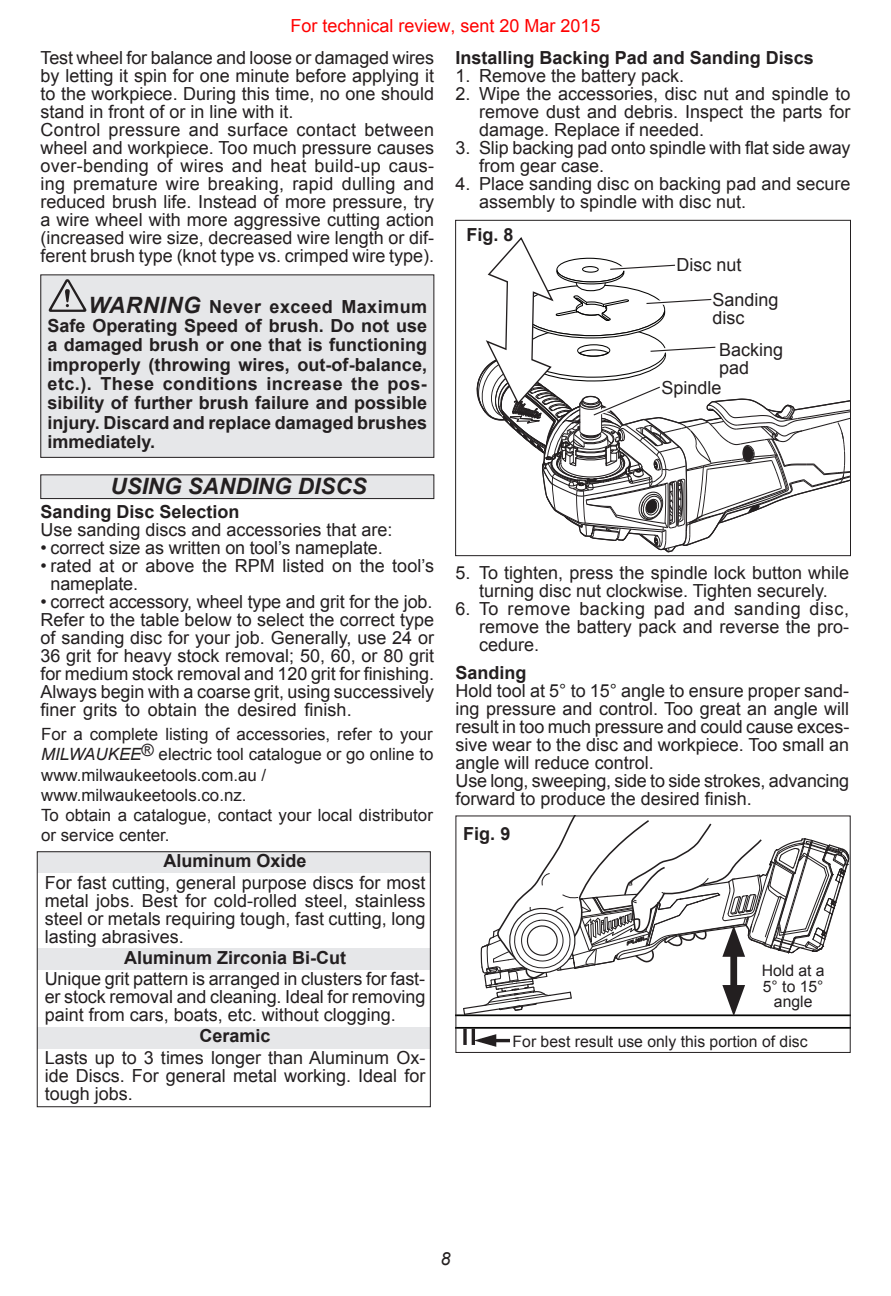
<style>
.page{position:relative;width:891px;height:1296px;background:#fff}
.page>*{position:absolute;margin:0;border:0;box-sizing:border-box;transform-origin:0 0}
.t1{font:italic 700 22.5px "Arial";color:#231f20}
.t2{font:18px/18px "Arial";color:#231f20}
.t3{font:700 18px/19.3px "Arial";color:#231f20;text-align:justify}
.t4{font:18px "Arial";color:#f00}
.t5{font:italic 18px "Arial";color:#231f20}
.t6{font:16.88px/20.2px "Arial";color:#231f20}
.t7{font:15.75px/15.8px "Arial";color:#231f20;text-align:center}
.s1{font-style:italic;font-size:22.5px}
.s2{font-style:italic}
</style>
<div class="page">
<div style="left:41px;top:275px;width:393px;height:182px;background:#e6e7e9"></div>
<div style="left:40px;top:275px;width:394px;height:183px;border:1px solid #231f20"></div>
<div style="left:37px;top:851px;width:394px;height:22px;background:#e6e7e9"></div>
<div style="left:37px;top:1027px;width:394px;height:21px;background:#e6e7e9"></div>
<div style="left:37px;top:948px;width:394px;height:21px;background:#e6e7e9"></div>
<div style="left:37px;top:851px;width:394px;height:256px;border:1px solid #231f20"></div>
<div style="left:41px;top:475px;width:393px;height:24px;background:#e6e7e9"></div>
<div style="left:40px;top:475px;width:394px;height:24px;border:1px solid #231f20"></div>
<svg style="left:463px;top:1029px;width:4px;height:16px"></svg>
<hr style="left:472px;top:1029px;width:3px;height:16px;background:#231f20">
<img style="left:475px;top:1034px;width:35px;height:13px">
<svg style="left:476px;top:237px;width:374px;height:315px"></svg>
<svg style="left:456px;top:816px;width:394px;height:213px"></svg>
<svg style="left:48px;top:279px;width:39px;height:33px"></svg>
<p class="t4" style="left:290px;top:14px;width:312px">For technical review, sent 20 Mar 2015</p>
<p class="t2" style="left:40px;top:49px;width:395px">Test wheel for balance and loose or damaged wires by letting it spin for one minute before applying it to the workpiece. During this time, no one should stand in front of or in line with it.<br>Control pressure and surface contact between wheel and workpiece. Too much pressure causes over-bending of wires and heat build-up caus&shy;ing premature wire breaking, rapid dulling and reduced brush life. Instead of more pressure, try a wire wheel with more aggressive cutting action (increased wire size, decreased wire length or dif&shy;ferent brush type (knot type vs. crimped wire type).</p>
<p class="t3" style="left:48px;top:297px;width:381px;text-indent:41px"><span class="s1">WARNING</span> Never exceed Maximum Safe Operating Speed of brush. Do not use a damaged brush or one that is functioning improperly (throwing wires, out-of-balance, etc.). These conditions increase the pos&shy;sibility of further brush failure and possible injury. Discard and replace damaged brushes immediately.</p>
<p class="t1" style="left:110px;top:471px;width:258px">USING SANDING DISCS</p>
<p class="t3" style="left:40px;top:503px;width:201px">Sanding Disc Selection</p>
<p class="t2" style="left:40px;top:521px;width:354px">Use sanding discs and accessories that are:</p>
<p class="t2" style="left:40px;top:539px;width:344px">• correct size as written on tool’s nameplate.</p>
<p class="t2" style="left:51px;top:557px;width:385px;text-indent:-10px">• rated at or above the RPM listed on the tool’s nameplate.</p>
<p class="t2" style="left:40px;top:593px;width:395px;text-align:justify">• correct accessory, wheel type and grit for the job.<br>Refer to the table below to select the correct type of sanding disc for your job. Generally, use 24 or 36 grit for heavy stock removal; 50, 60, or 80 grit for medium stock removal and 120 grit for finishing.<br>Always begin with a coarse grit, using successively finer grits to obtain the desired finish.</p>
<p class="t6" style="left:41px;top:724px;width:394px">For a complete listing of accessories, refer to your <span class="s2">MILWAUKEE</span>® electric tool catalogue or go online to www.milwaukeetools.com.au / www.milwaukeetools.co.nz.<br>To obtain a catalogue, contact your local distributor or service center.</p>
<p class="t3" style="left:164px;top:852px;width:145px">Aluminum Oxide</p>
<p class="t2" style="left:45px;top:874px;width:382px;text-align:justify">For fast cutting, general purpose discs for most metal jobs. Best for cold-rolled steel, stainless steel or metals requiring tough, fast cutting, long lasting abrasives.</p>
<p class="t3" style="left:124px;top:948px;width:224px">Aluminum Zirconia Bi-Cut</p>
<p class="t2" style="left:45px;top:970px;width:382px;text-align:justify">Unique grit pattern is arranged in clusters for fast&shy;er stock removal and cleaning. Ideal for removing paint from cars, boats, etc. without clogging.</p>
<p class="t3" style="left:199px;top:1027px;width:73px">Ceramic</p>
<p class="t2" style="left:45px;top:1048px;width:382px;text-align:justify">Lasts up to 3 times longer than Aluminum Ox&shy;ide Discs. For general metal working. Ideal for tough jobs.</p>
<p class="t3" style="left:456px;top:48px;width:360px">Installing Backing Pad and Sanding Discs</p>
<p class="t2" style="left:456px;top:67px;width:230px">1. Remove the battery pack.</p>
<p class="t2" style="left:479px;top:85px;width:373px;text-align:justify;text-indent:-23px">2. Wipe the accessories, disc nut and spindle to remove dust and debris. Inspect the parts for damage. Replace if needed.</p>
<p class="t2" style="left:479px;top:139px;width:373px;text-indent:-23px">3. Slip backing pad onto spindle with flat side away from gear case.</p>
<p class="t2" style="left:479px;top:175px;width:373px;text-indent:-23px">4. Place sanding disc on backing pad and secure assembly to spindle with disc nut.</p>
<p class="t3" style="left:467px;top:226px;width:49px">Fig. 8</p>
<p class="t2" style="left:713px;top:248px;width:68px;line-height:34.6px;text-indent:-36px">Disc nut<br>Sanding</p>
<p class="t2" style="left:713px;top:309px;width:34px">disc</p>
<p class="t2" style="left:719px;top:341px;width:66px">Backing pad</p>
<p class="t2" style="left:662px;top:379px;width:62px">Spindle</p>
<p class="t2" style="left:456px;top:563px;width:395px;text-align:center">5. To tighten, press the spindle lock button while turning disc nut clockwise. Tighten securely.</p>
<p class="t2" style="left:479px;top:599px;width:372px;text-align:justify;text-indent:-23px">6. To remove backing pad and sanding disc, remove the battery pack and reverse the pro&shy;cedure.</p>
<p class="t3" style="left:456px;top:663px;width:73px">Sanding</p>
<p class="t2" style="left:456px;top:682px;width:395px">Hold tool at 5° to 15° angle to ensure proper sand&shy;ing pressure and control. Too great an angle will result in too much pressure and could cause exces&shy;sive wear to the disc and workpiece. Too small an angle will reduce control.<br>Use long, sweeping, side to side strokes, advancing forward to produce the desired finish.</p>
<p class="t3" style="left:463px;top:825px;width:49px">Fig. 9</p>
<p class="t7" style="left:762px;top:963px;width:65px">Hold at a<br>5° to 15° angle</p>
<p class="t7" style="left:513px;top:1033px;width:296px">For best result use only this portion of disc</p>
<p class="t5" style="left:440px;top:1247px;width:12px">8</p>
</div>
